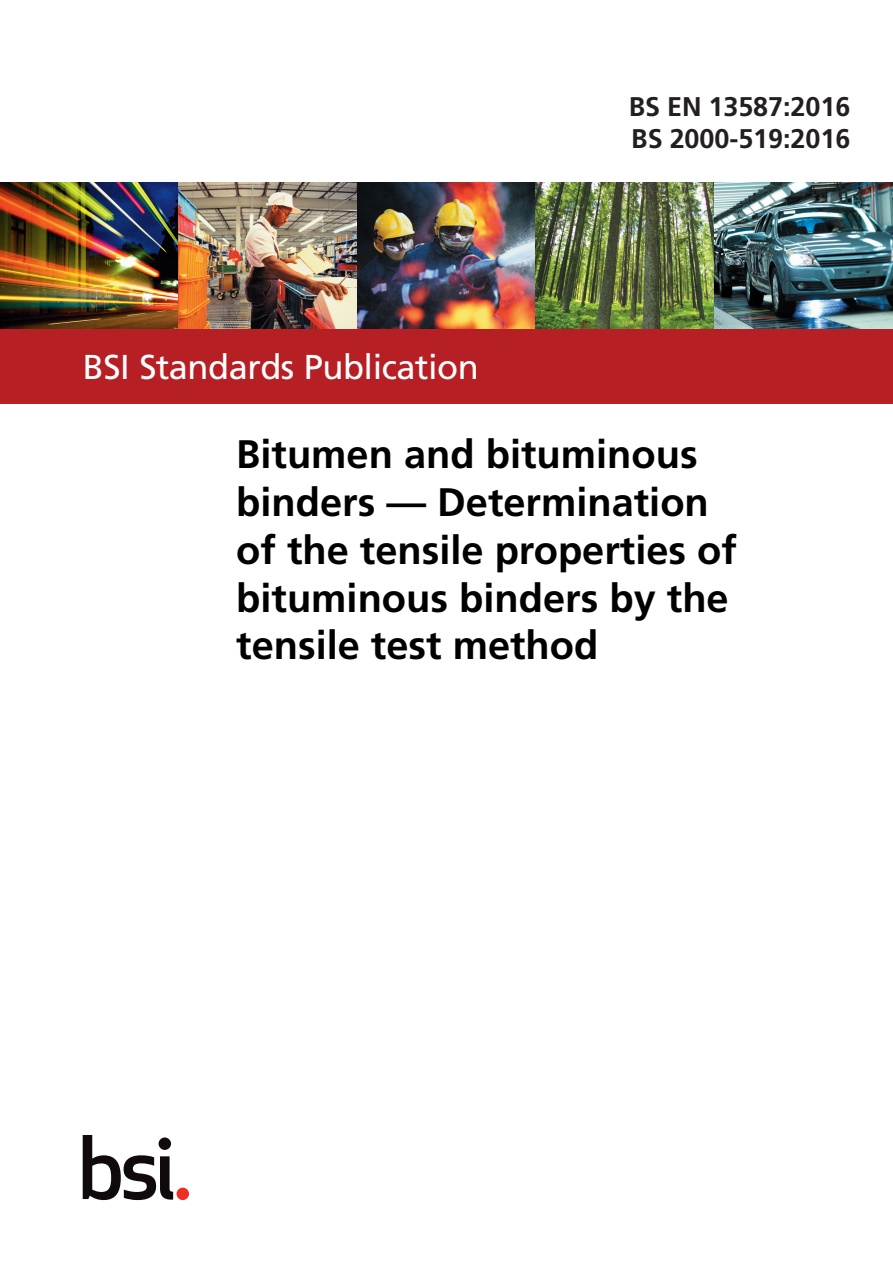
<style>
.page{position:relative;width:893px;height:1263px;background:#fff}
.page>*{position:absolute;margin:0;border:0;box-sizing:border-box;transform-origin:0 0}
.t1{font:700 39.75px/47.7px "Frutiger";color:#000}
.t2{font:34.5px "Frutiger LT Std";letter-spacing:-.015em;color:#fff}
.t3{font:700 27px "Frutiger";letter-spacing:-.005em;color:#231f20}
.t4{font:700 27px "Frutiger";color:#000}
</style>
<div class="page">
<img style="left:0;top:183px;width:179px;height:146px">
<img style="left:179px;top:183px;width:178px;height:146px">
<img style="left:357px;top:183px;width:179px;height:146px">
<img style="left:536px;top:183px;width:178px;height:146px">
<img style="left:714px;top:183px;width:179px;height:146px">
<div style="left:0;top:329px;width:893px;height:75px;background:#b62024"></div>
<svg style="left:83px;top:1135px;width:90px;height:65px"></svg>
<div style="left:177px;top:1187px;width:12px;height:13px;background:#ee2e22;border-radius:50%"></div>
<p class="t2" style="left:83px;top:347px;width:397px">BSI Standards Publication</p>
<p class="t3" style="left:629px;top:90px;width:223px">BS EN 13587:2016</p>
<p class="t3" style="left:631px;top:123px;width:221px">BS 2000-519:2016</p>
<p class="t4" style="left:627px;top:126px;width:158px">BS EN 13 87</p>
<p class="t1" style="left:236px;top:431px;width:502px">Bitumen and bituminous binders — Determination of the tensile properties of bituminous binders by the tensile test method</p>
</div>
